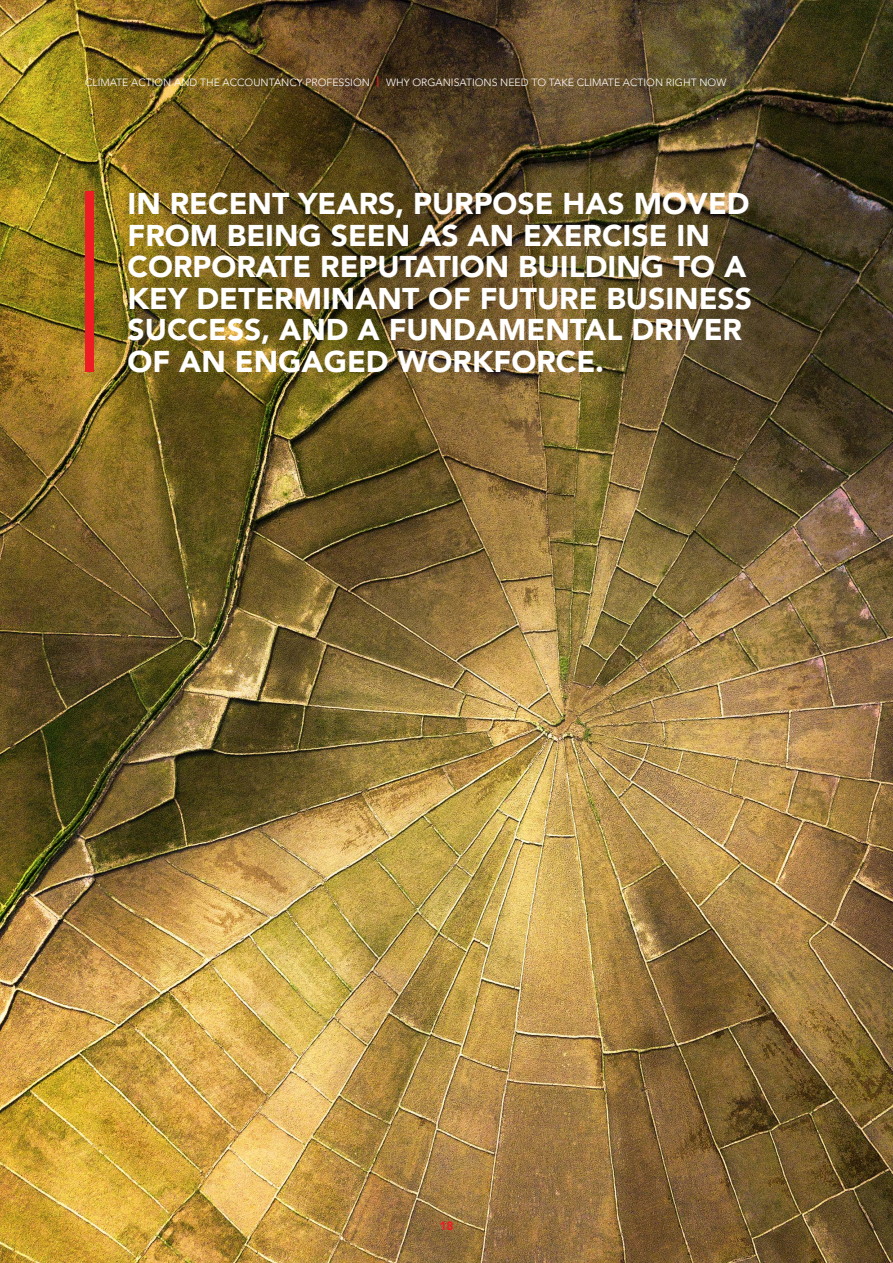
<style>
.page{position:relative;width:893px;height:1263px;background:#fff}
.page>*{position:absolute;margin:0;border:0;box-sizing:border-box;transform-origin:0 0}
.t1{font:900 30px/31.5px "Avenir LT Pro";color:#fff}
.t2{font:900 12px "Avenir LT Pro";color:#ee1d23}
.t3{font:300 10.5px "Avenir LT Pro";color:#fff}
.s1{font-weight:800;color:#ee1d23}
</style>
<div class="page">
<img style="left:0;top:0;width:893px;height:1263px">
<div style="left:85px;top:191px;width:9px;height:181px;background:#ee1d23"></div>
<p class="t3" style="left:85px;top:76px;width:643px">CLIMATE ACTION AND THE ACCOUNTANCY PROFESSION <span class="s1">|</span> WHY ORGANISATIONS NEED TO TAKE CLIMATE ACTION RIGHT NOW</p>
<p class="t1" style="left:128px;top:188px;width:626px">IN RECENT YEARS, PURPOSE HAS MOVED<br>FROM BEING SEEN AS AN EXERCISE IN<br>CORPORATE REPUTATION BUILDING TO A<br>KEY DETERMINANT OF FUTURE BUSINESS<br>SUCCESS, AND A FUNDAMENTAL DRIVER<br>OF AN ENGAGED WORKFORCE.</p>
<p class="t2" style="left:439px;top:1218px;width:16px">18</p>
</div>
